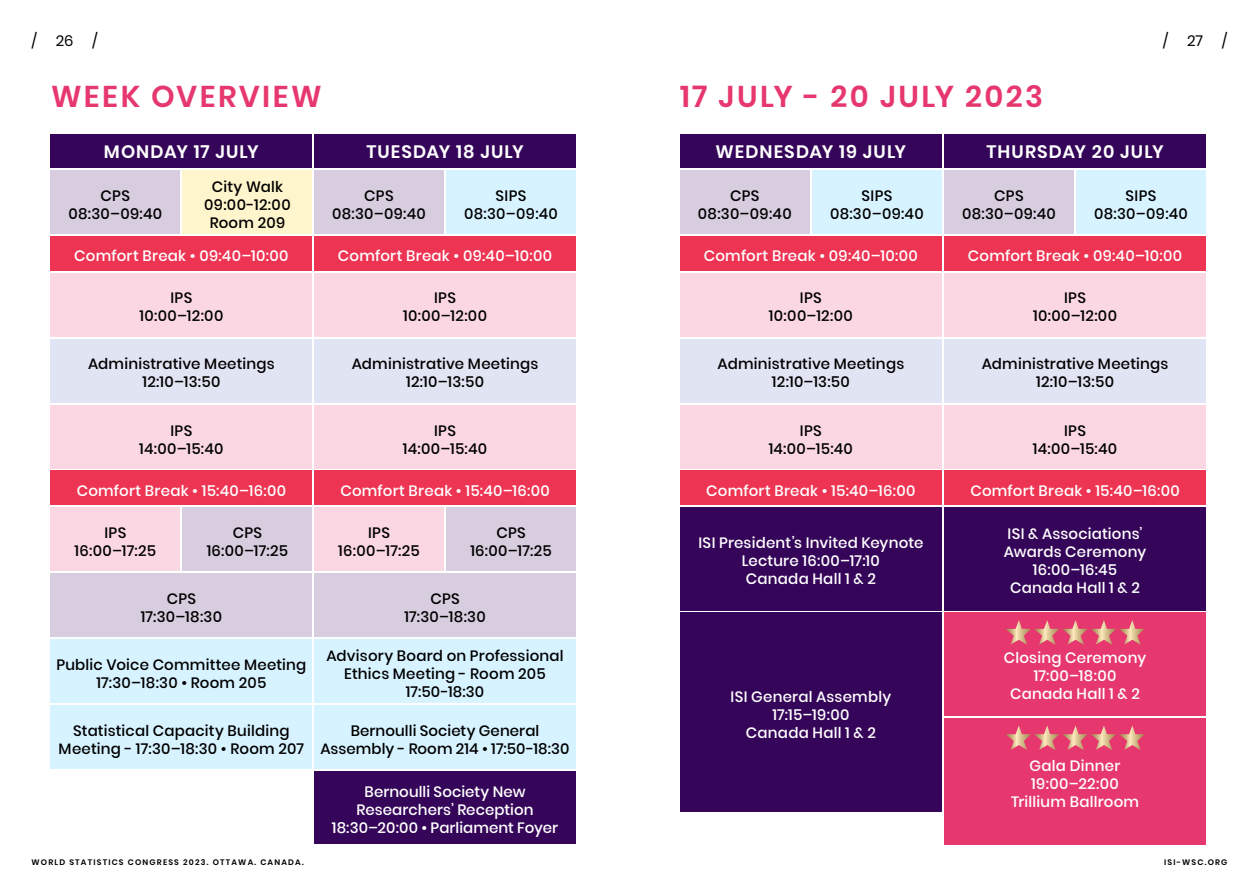
<style>
.page{position:relative;width:1259px;height:893px;background:#fff}
.page>*{position:absolute;margin:0;border:0;box-sizing:border-box;transform-origin:0 0}
.t1{font:600 30px "Poppins";letter-spacing:.08em;color:#e6386e}
.t2{font:600 18px "Poppins";letter-spacing:.06em;color:#fff}
.t3{font:500 15px/18px "Poppins";letter-spacing:.015em;color:#000;text-align:center}
.t4{font:500 15px/18px "Poppins";letter-spacing:.015em;color:#fff;text-align:center}
.t5{font:15px "Poppins";color:#000}
.t6{font:600 7.95px "Poppins";letter-spacing:.15em;color:#000}
</style>
<div class="page">
<div style="left:51px;top:135px;width:261px;height:33px;background:#350559"></div>
<div style="left:314px;top:135px;width:262px;height:33px;background:#350559"></div>
<div style="left:680px;top:135px;width:261px;height:33px;background:#350559"></div>
<div style="left:944px;top:135px;width:261px;height:33px;background:#350559"></div>
<div style="left:51px;top:170px;width:129px;height:64px;background:#d7cdde"></div>
<div style="left:183px;top:170px;width:129px;height:64px;background:#fff5cc"></div>
<div style="left:51px;top:236px;width:261px;height:34px;background:#ee3453"></div>
<div style="left:51px;top:273px;width:261px;height:63px;background:#fad7e2"></div>
<div style="left:51px;top:339px;width:261px;height:63px;background:#e1e4f2"></div>
<div style="left:51px;top:573px;width:261px;height:64px;background:#d7cdde"></div>
<div style="left:51px;top:639px;width:261px;height:64px;background:#d7f3ff"></div>
<div style="left:51px;top:705px;width:261px;height:64px;background:#d7f3ff"></div>
<div style="left:51px;top:471px;width:261px;height:34px;background:#ee3453"></div>
<div style="left:51px;top:405px;width:261px;height:64px;background:#fad7e2"></div>
<div style="left:51px;top:507px;width:129px;height:64px;background:#fad7e2"></div>
<div style="left:183px;top:507px;width:129px;height:64px;background:#d7cdde"></div>
<div style="left:314px;top:170px;width:130px;height:64px;background:#d7cdde"></div>
<div style="left:314px;top:236px;width:262px;height:34px;background:#ee3453"></div>
<div style="left:314px;top:273px;width:262px;height:63px;background:#fad7e2"></div>
<div style="left:314px;top:339px;width:262px;height:63px;background:#e1e4f2"></div>
<div style="left:314px;top:573px;width:262px;height:64px;background:#d7cdde"></div>
<div style="left:314px;top:639px;width:262px;height:64px;background:#d7f3ff"></div>
<div style="left:314px;top:705px;width:262px;height:64px;background:#d7f3ff"></div>
<div style="left:314px;top:471px;width:262px;height:34px;background:#ee3453"></div>
<div style="left:314px;top:405px;width:262px;height:64px;background:#fad7e2"></div>
<div style="left:314px;top:507px;width:130px;height:64px;background:#fad7e2"></div>
<div style="left:446px;top:507px;width:130px;height:64px;background:#d7cdde"></div>
<div style="left:446px;top:170px;width:130px;height:64px;background:#d7f3ff"></div>
<div style="left:314px;top:771px;width:262px;height:72px;background:#350559"></div>
<div style="left:680px;top:170px;width:129px;height:64px;background:#d7cdde"></div>
<div style="left:680px;top:236px;width:261px;height:34px;background:#ee3453"></div>
<div style="left:680px;top:273px;width:261px;height:63px;background:#fad7e2"></div>
<div style="left:680px;top:339px;width:261px;height:63px;background:#e1e4f2"></div>
<div style="left:680px;top:507px;width:261px;height:103px;background:#350559"></div>
<div style="left:680px;top:471px;width:261px;height:34px;background:#ee3453"></div>
<div style="left:680px;top:405px;width:261px;height:64px;background:#fad7e2"></div>
<div style="left:812px;top:170px;width:129px;height:64px;background:#d7f3ff"></div>
<div style="left:944px;top:170px;width:129px;height:64px;background:#d7cdde"></div>
<div style="left:944px;top:236px;width:261px;height:34px;background:#ee3453"></div>
<div style="left:944px;top:273px;width:261px;height:63px;background:#fad7e2"></div>
<div style="left:944px;top:339px;width:261px;height:63px;background:#e1e4f2"></div>
<div style="left:944px;top:405px;width:261px;height:64px;background:#fad7e2"></div>
<div style="left:1076px;top:170px;width:129px;height:64px;background:#d7f3ff"></div>
<div style="left:680px;top:612px;width:261px;height:200px;background:#350559"></div>
<div style="left:944px;top:471px;width:261px;height:34px;background:#ee3453"></div>
<div style="left:944px;top:507px;width:261px;height:103px;background:#350559"></div>
<div style="left:944px;top:612px;width:261px;height:104px;background:#e6386e"></div>
<div style="left:944px;top:718px;width:261px;height:126px;background:#e6386e"></div>
<svg style="left:1006px;top:620px;width:138px;height:25px"></svg>
<svg style="left:1006px;top:725px;width:138px;height:25px"></svg>
<p class="t5" style="left:32px;top:30px;width:68px">/ 26 /</p>
<h1 class="t1" style="left:51px;top:76px;width:272px">WEEK OVERVIEW</h1>
<h1 class="t1" style="left:680px;top:76px;width:364px">17 JULY - 20 JULY 2023</h1>
<p class="t5" style="left:1163px;top:30px;width:66px">/ 27 /</p>
<p class="t2" style="left:104px;top:139px;width:156px">MONDAY 17 JULY</p>
<p class="t2" style="left:366px;top:139px;width:159px">TUESDAY 18 JULY</p>
<p class="t2" style="left:715px;top:139px;width:192px">WEDNESDAY 19 JULY</p>
<p class="t2" style="left:986px;top:139px;width:179px">THURSDAY 20 JULY</p>
<p class="t3" style="left:68px;top:187px;width:95px">CPS<br>08:30–09:40</p>
<p class="t3" style="left:204px;top:178px;width:88px">City Walk<br>09:00-12:00<br>Room 209</p>
<p class="t4" style="left:74px;top:247px;width:216px">Comfort Break • 09:40–10:00</p>
<p class="t3" style="left:139px;top:289px;width:85px">IPS<br>10:00–12:00</p>
<p class="t3" style="left:88px;top:355px;width:188px">Administrative Meetings<br>12:10–13:50</p>
<p class="t3" style="left:139px;top:421px;width:86px">IPS<br>14:00–15:40</p>
<p class="t4" style="left:77px;top:481px;width:211px">Comfort Break • 15:40–16:00</p>
<p class="t3" style="left:75px;top:524px;width:83px">IPS<br>16:00–17:25</p>
<p class="t3" style="left:207px;top:524px;width:83px">CPS<br>16:00–17:25</p>
<p class="t3" style="left:141px;top:590px;width:83px">CPS<br>17:30–18:30</p>
<p class="t3" style="left:56px;top:656px;width:251px">Public Voice Committee Meeting<br>17:30–18:30 • Room 205</p>
<p class="t3" style="left:59px;top:722px;width:247px">Statistical Capacity Building<br>Meeting - 17:30–18:30 • Room 207</p>
<p class="t6" style="left:32px;top:856px;width:274px">WORLD STATISTICS CONGRESS 2023. OTTAWA. CANADA.</p>
<p class="t3" style="left:332px;top:187px;width:95px">CPS<br>08:30–09:40</p>
<p class="t4" style="left:338px;top:247px;width:216px">Comfort Break • 09:40–10:00</p>
<p class="t3" style="left:403px;top:289px;width:85px">IPS<br>10:00–12:00</p>
<p class="t3" style="left:352px;top:355px;width:188px">Administrative Meetings<br>12:10–13:50</p>
<p class="t3" style="left:464px;top:187px;width:95px">SIPS<br>08:30–09:40</p>
<p class="t3" style="left:403px;top:421px;width:86px">IPS<br>14:00–15:40</p>
<p class="t4" style="left:340px;top:481px;width:211px">Comfort Break • 15:40–16:00</p>
<p class="t3" style="left:338px;top:524px;width:83px">IPS<br>16:00–17:25</p>
<p class="t3" style="left:470px;top:524px;width:83px">CPS<br>16:00–17:25</p>
<p class="t3" style="left:404px;top:590px;width:83px">CPS<br>17:30–18:30</p>
<p class="t3" style="left:326px;top:647px;width:239px">Advisory Board on Professional<br>Ethics Meeting - Room 205<br>17:50-18:30</p>
<p class="t3" style="left:320px;top:722px;width:251px">Bernoulli Society General<br>Assembly - Room 214 • 17:50-18:30</p>
<p class="t4" style="left:332px;top:783px;width:228px">Bernoulli Society New<br>Researchers’ Reception<br>18:30–20:00 • Parliament Foyer</p>
<p class="t3" style="left:698px;top:187px;width:95px">CPS<br>08:30–09:40</p>
<p class="t4" style="left:704px;top:247px;width:216px">Comfort Break • 09:40–10:00</p>
<p class="t3" style="left:769px;top:289px;width:85px">IPS<br>10:00–12:00</p>
<p class="t3" style="left:717px;top:355px;width:188px">Administrative Meetings<br>12:10–13:50</p>
<p class="t3" style="left:830px;top:187px;width:95px">SIPS<br>08:30–09:40</p>
<p class="t3" style="left:962px;top:187px;width:95px">CPS<br>08:30–09:40</p>
<p class="t4" style="left:968px;top:247px;width:216px">Comfort Break • 09:40–10:00</p>
<p class="t3" style="left:1033px;top:289px;width:85px">IPS<br>10:00–12:00</p>
<p class="t3" style="left:981px;top:355px;width:188px">Administrative Meetings<br>12:10–13:50</p>
<p class="t3" style="left:1033px;top:421px;width:86px">IPS<br>14:00–15:40</p>
<p class="t3" style="left:1094px;top:187px;width:95px">SIPS<br>08:30–09:40</p>
<p class="t3" style="left:769px;top:421px;width:86px">IPS<br>14:00–15:40</p>
<p class="t4" style="left:706px;top:481px;width:211px">Comfort Break • 15:40–16:00</p>
<p class="t4" style="left:698px;top:534px;width:226px">ISI President’s Invited Keynote<br>Lecture 16:00–17:10<br>Canada Hall 1 &amp; 2</p>
<p class="t4" style="left:730px;top:688px;width:162px">ISI General Assembly<br>17:15–19:00<br>Canada Hall 1 &amp; 2</p>
<p class="t4" style="left:970px;top:481px;width:211px">Comfort Break • 15:40–16:00</p>
<p class="t4" style="left:1004px;top:525px;width:144px">ISI &amp; Associations’<br>Awards Ceremony<br>16:00–16:45<br>Canada Hall 1 &amp; 2</p>
<p class="t4" style="left:1004px;top:649px;width:144px">Closing Ceremony<br>17:00–18:00<br>Canada Hall 1 &amp; 2</p>
<p class="t4" style="left:1011px;top:757px;width:130px">Gala Dinner<br>19:00–22:00<br>Trillium Ballroom</p>
<p class="t6" style="left:1164px;top:856px;width:65px">ISI-WSC.ORG</p>
</div>
